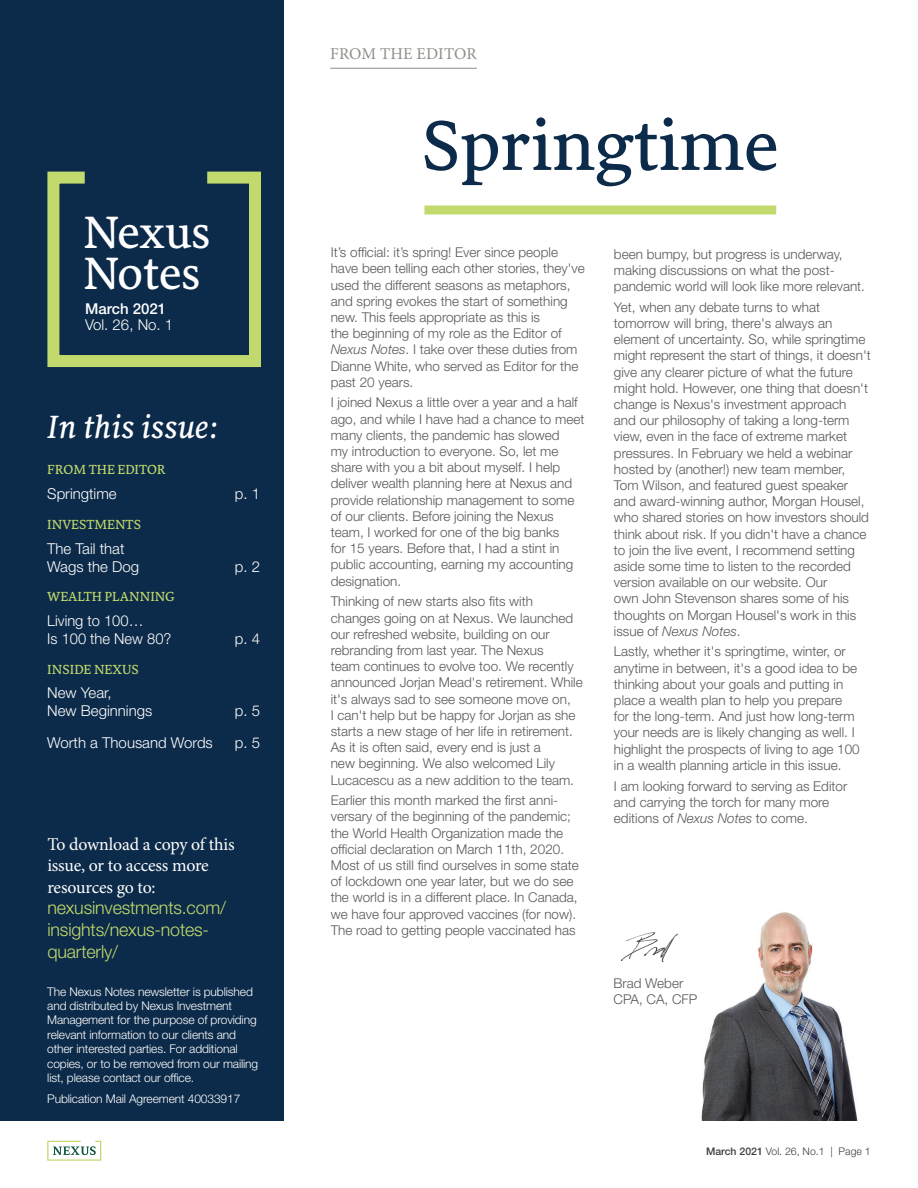
<style>
.page{position:relative;width:918px;height:1188px;background:#fff}
.page>*{position:absolute;margin:0;border:0;box-sizing:border-box;transform-origin:0 0}
.t1{font:72px "Sirba";color:#0c2a49}
.t2{font:46.5px/40.5px "Sirba";color:#fff}
.t3{font:italic 33px "Sirba";color:#fff}
.t4{font:18px/21.6px "Minion Pro";letter-spacing:-.015em;color:#fff}
.t5{font:300 18px/21.6px "Helvetica Neue LT Std";letter-spacing:-.01em;color:#c2da6d}
.t6{font:16.5px "Minion Pro";letter-spacing:.005em;color:#8e8e88}
.t7{font:300 15px/18px "Helvetica Neue LT Std";color:#fff}
.t8{font:500 15px "Helvetica Neue LT Std";color:#fff}
.t9{font:300 13.5px/16.2px "Helvetica Neue LT Std";color:#57585a}
.t10{font:13.5px "Sirba";color:#c2da6d}
.t11{font:300 12px/14.4px "Helvetica Neue LT Std";letter-spacing:-.01em;color:#fff}
.t12{font:300 10.5px "Helvetica Neue LT Std";color:#3e3e3f}
.s1{font-style:italic}
.s2{font-weight:500}
</style>
<div class="page">
<img style="left:701px;top:912px;width:157px;height:208px">
<svg style="left:47px;top:1141px;width:54px;height:20px"></svg>
<div style="left:0;top:0;width:284px;height:1120px;background:#0c2a49"></div>
<hr style="left:330px;top:68px;width:147px;height:1px;background:#8e8e88">
<svg style="left:47px;top:171px;width:214px;height:196px"></svg>
<div style="left:424px;top:206px;width:352px;height:8px;background:#c2da6d"></div>
<img style="left:620px;top:932px;width:58px;height:30px">
<h2 class="t2" style="left:83px;top:214px;width:129px">Nexus<br>Notes</h2>
<p class="t8" style="left:85px;top:300px;width:83px">March 2021</p>
<p class="t7" style="left:85px;top:315px;width:90px">Vol. 26, No. 1</p>
<h3 class="t3" style="left:47px;top:402px;width:173px">In this issue:</h3>
<p class="t10" style="left:47px;top:460px;width:120px">FROM THE EDITOR</p>
<p class="t7" style="left:47px;top:484px;width:71px">Springtime</p>
<p class="t7" style="left:235px;top:484px;width:27px">p. 1</p>
<p class="t10" style="left:47px;top:514px;width:95px">INVESTMENTS</p>
<p class="t7" style="left:47px;top:539px;width:93px">The Tail that<br>Wags the Dog</p>
<p class="t7" style="left:235px;top:557px;width:27px">p. 2</p>
<p class="t10" style="left:47px;top:587px;width:129px">WEALTH PLANNING</p>
<p class="t7" style="left:47px;top:611px;width:126px">Living to 100…<br>Is 100 the New 80?</p>
<p class="t10" style="left:47px;top:659px;width:93px">INSIDE NEXUS</p>
<p class="t7" style="left:47px;top:684px;width:107px">New Year,<br>New Beginnings</p>
<p class="t7" style="left:235px;top:629px;width:27px">p. 4</p>
<p class="t7" style="left:235px;top:702px;width:27px">p. 5</p>
<p class="t7" style="left:47px;top:733px;width:167px">Worth a Thousand Words</p>
<p class="t7" style="left:235px;top:733px;width:27px">p. 5</p>
<h3 class="t4" style="left:47px;top:833px;width:189px">To download a copy of this issue, or to access more resources go to:</h3>
<h3 class="t5" style="left:47px;top:897px;width:180px">nexusinvestments.com/ insights/nexus-notes&shy;quarterly/</h3>
<p class="t11" style="left:47px;top:984px;width:213px">The Nexus Notes newsletter is published and distributed by Nexus Investment Management for the purpose of providing relevant information to our clients and other interested parties. For additional copies, or to be removed from our mailing list, please contact our office.</p>
<p class="t11" style="left:47px;top:1091px;width:195px">Publication Mail Agreement 40033917</p>
<p class="t6" style="left:330px;top:43px;width:148px">FROM THE EDITOR</p>
<h1 class="t1" style="left:422px;top:93px;width:358px">Springtime</h1>
<p class="t9" style="left:331px;top:244px;width:256px">It’s official: it’s spring! Ever since people have been telling each other stories, they've used the different seasons as metaphors, and spring evokes the start of something new. This feels appropriate as this is<br>the beginning of my role as the Editor of <span class="s1">Nexus Notes</span>. I take over these duties from Dianne White, who served as Editor for the past 20 years.</p>
<p class="t9" style="left:331px;top:394px;width:255px">I joined Nexus a little over a year and a half ago, and while I have had a chance to meet many clients, the pandemic has slowed<br>my introduction to everyone. So, let me share with you a bit about myself. I help deliver wealth planning here at Nexus and provide relationship management to some of our clients. Before joining the Nexus team, I worked for one of the big banks<br>for 15 years. Before that, I had a stint in public accounting, earning my accounting designation.</p>
<p class="t9" style="left:331px;top:593px;width:254px">Thinking of new starts also fits with changes going on at Nexus. We launched our refreshed website, building on our rebranding from last year. The Nexus<br>team continues to evolve too. We recently announced Jorjan Mead's retirement. While it's always sad to see someone move on,<br>I can't help but be happy for Jorjan as she starts a new stage of her life in retirement.<br>As it is often said, every end is just a<br>new beginning. We also welcomed Lily Lucacescu as a new addition to the team.</p>
<p class="t9" style="left:331px;top:792px;width:250px">Earlier this month marked the first anni&shy;versary of the beginning of the pandemic; the World Health Organization made the official declaration on March 11th, 2020.<br>Most of us still find ourselves in some state of lockdown one year later, but we do see the world is in a different place. In Canada, we have four approved vaccines (for now).<br>The road to getting people vaccinated has</p>
<p class="t9" style="left:614px;top:245px;width:253px">been bumpy, but progress is underway, making discussions on what the post&shy;pandemic world will look like more relevant.</p>
<p class="t9" style="left:614px;top:299px;width:258px">Yet, when any debate turns to what tomorrow will bring, there's always an element of uncertainty. So, while springtime might represent the start of things, it doesn't give any clearer picture of what the future might hold. However, one thing that doesn't change is Nexus's investment approach and our philosophy of taking a long-term view, even in the face of extreme market pressures. In February we held a webinar hosted by (another!) new team member, Tom Wilson, and featured guest speaker and award-winning author, Morgan Housel, who shared stories on how investors should think about risk. If you didn't have a chance to join the live event, I recommend setting aside some time to listen to the recorded version available on our website. Our<br>own John Stevenson shares some of his thoughts on Morgan Housel's work in this issue of <span class="s1">Nexus Notes</span>.</p>
<p class="t9" style="left:614px;top:643px;width:247px">Lastly, whether it's springtime, winter, or anytime in between, it's a good idea to be thinking about your goals and putting in place a wealth plan to help you prepare for the long-term. And just how long-term your needs are is likely changing as well. I highlight the prospects of living to age 100 in a wealth planning article in this issue.</p>
<p class="t9" style="left:614px;top:777px;width:235px">I am looking forward to serving as Editor and carrying the torch for many more editions of <span class="s1">Nexus Notes</span> to come.</p>
<p class="t9" style="left:613px;top:974px;width:85px">Brad Weber<br>CPA, CA, CFP</p>
<p class="t12" style="left:706px;top:1145px;width:166px"><span class="s2">March 2021</span> Vol. 26, No.1 | Page 1</p>
</div>
